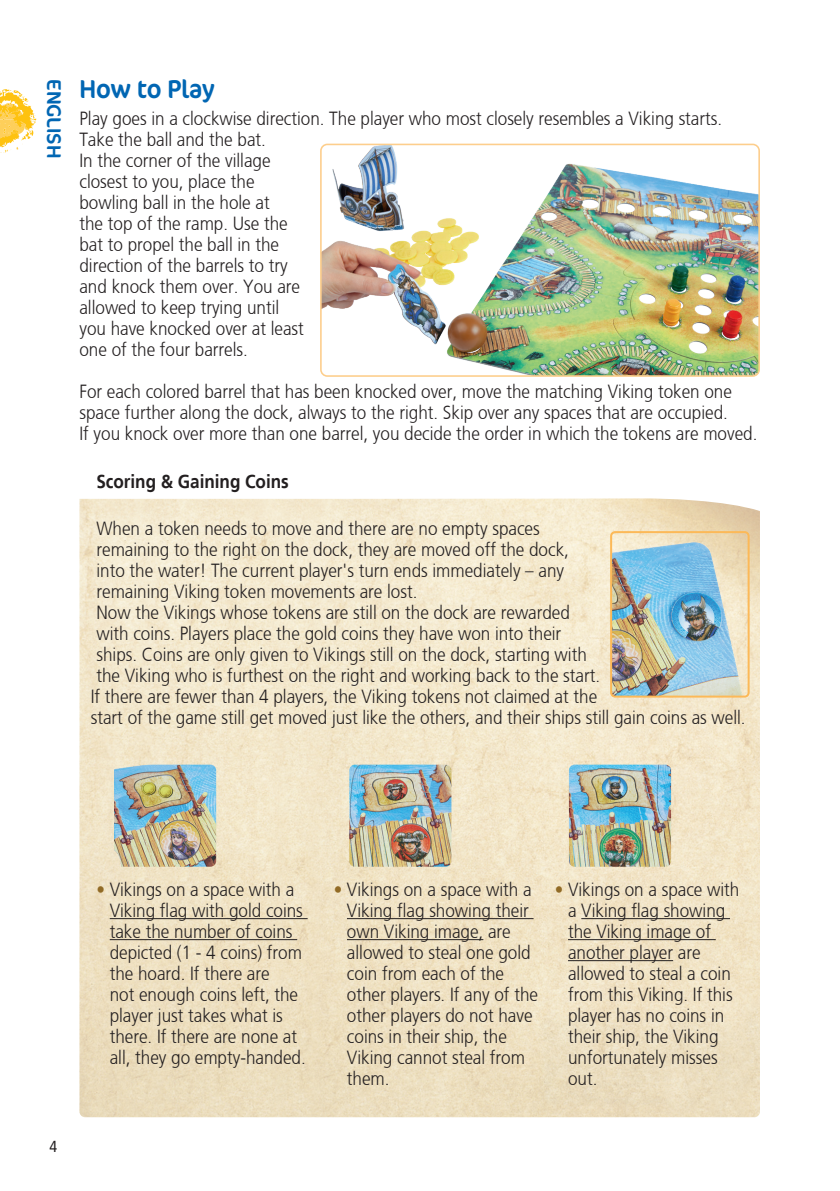
<style>
.page{position:relative;width:840px;height:1191px;background:#fff}
.page>*{position:absolute;margin:0;border:0;box-sizing:border-box;transform-origin:0 0}
.t1{font:26px "Cocon";color:#0166b3;scale:.95 1}
.t2{font:20px "Cocon";color:#0166b3}
.t3{font:300 19px/21px "Frutiger CE";color:#231f20;scale:.9 1}
.t4{font:700 19px "Frutiger LT";color:#231f20;scale:.9 1}
.t5{font:condensed 16px "Frutiger LT";color:#231f20}
.s1{color:#916b26}
</style>
<div class="page">
<svg style="left:0;top:89px;width:36px;height:61px"></svg>
<img style="left:0;top:125px;width:17px;height:9px">
<img style="left:0;top:135px;width:10px;height:18px">
<img style="left:79px;top:498px;width:680px;height:619px">
<img style="left:349px;top:764px;width:102px;height:102px">
<img style="left:612px;top:542px;width:134px;height:152px">
<div style="left:609px;top:531px;width:140px;height:166px;border:2px solid #fcb958;border-radius:4px"></div>
<img style="left:114px;top:764px;width:102px;height:102px">
<img style="left:323px;top:144px;width:435px;height:232px">
<div style="left:320px;top:144px;width:439px;height:233px;border:2px solid #fdce8c;border-radius:6px"></div>
<img style="left:568px;top:764px;width:102px;height:102px">
<hr style="left:110px;top:918px;width:197px;height:1px;background:#231f20">
<hr style="left:110px;top:939px;width:187px;height:1px;background:#231f20">
<hr style="left:347px;top:918px;width:186px;height:1px;background:#231f20">
<hr style="left:347px;top:939px;width:136px;height:1px;background:#231f20">
<hr style="left:581px;top:918px;width:148px;height:1px;background:#231f20">
<hr style="left:567px;top:939px;width:148px;height:1px;background:#231f20">
<hr style="left:567px;top:960px;width:105px;height:1px;background:#231f20">
<p class="t2" style="left:72px;top:79px;width:80px;rotate:90deg">ENGLISH</p>
<h1 class="t1" style="left:79px;top:65px;width:144px">How to Play</h1>
<p class="t3" style="left:79px;top:107px;width:715px">Play goes in a clockwise direction. The player who most closely resembles a Viking starts.<br>Take the ball and the bat.<br>In the corner of the village<br>closest to you, place the<br>bowling ball in the hole at<br>the top of the ramp. Use the<br>bat to propel the ball in the<br>direction of the barrels to try<br>and knock them over. You are<br>allowed to keep trying until<br>you have knocked over at least<br>one of the four barrels.</p>
<p class="t3" style="left:79px;top:380px;width:754px">For each colored barrel that has been knocked over, move the matching Viking token one space further along the dock, always to the right. Skip over any spaces that are occupied.<br>If you knock over more than one barrel, you decide the order in which the tokens are moved.</p>
<p class="t4" style="left:96px;top:470px;width:215px">Scoring &amp; Gaining Coins</p>
<p class="t3" style="left:91px;top:518px;width:728px">When a token needs to move and there are no empty spaces<br>remaining to the right on the dock, they are moved off the dock,<br>into the water! The current player's turn ends immediately – any<br>remaining Viking token movements are lost.<br>Now the Vikings whose tokens are still on the dock are rewarded<br>with coins. Players place the gold coins they have won into their<br>ships. Coins are only given to Vikings still on the dock, starting with<br>the Viking who is furthest on the right and working back to the start.<br>If there are fewer than 4 players, the Viking tokens not claimed at the<br>start of the game still get moved just like the others, and their ships still gain coins as well.</p>
<p class="t5" style="left:49px;top:1137px;width:9px">4</p>
<p class="t3" style="left:110px;top:878px;width:219px;text-indent:-13px"><span class="s1">•</span> Vikings on a space with a<br>Viking flag with gold coins take the number of coins depicted (1 - 4 coins) from the hoard. If there are<br>not enough coins left, the player just takes what is there. If there are none at all, they go empty-handed.</p>
<p class="t3" style="left:347px;top:878px;width:214px;text-indent:-13px"><span class="s1">•</span> Vikings on a space with a<br>Viking flag showing their own Viking image, are allowed to steal one gold coin from each of the other players. If any of the other players do not have coins in their ship, the<br>Viking cannot steal from them.</p>
<p class="t3" style="left:567px;top:878px;width:192px;text-indent:-13px"><span class="s1">•</span> Vikings on a space with a Viking flag showing the Viking image of another player are allowed to steal a coin from this Viking. If this player has no coins in their ship, the Viking unfortunately misses out.</p>
</div>
